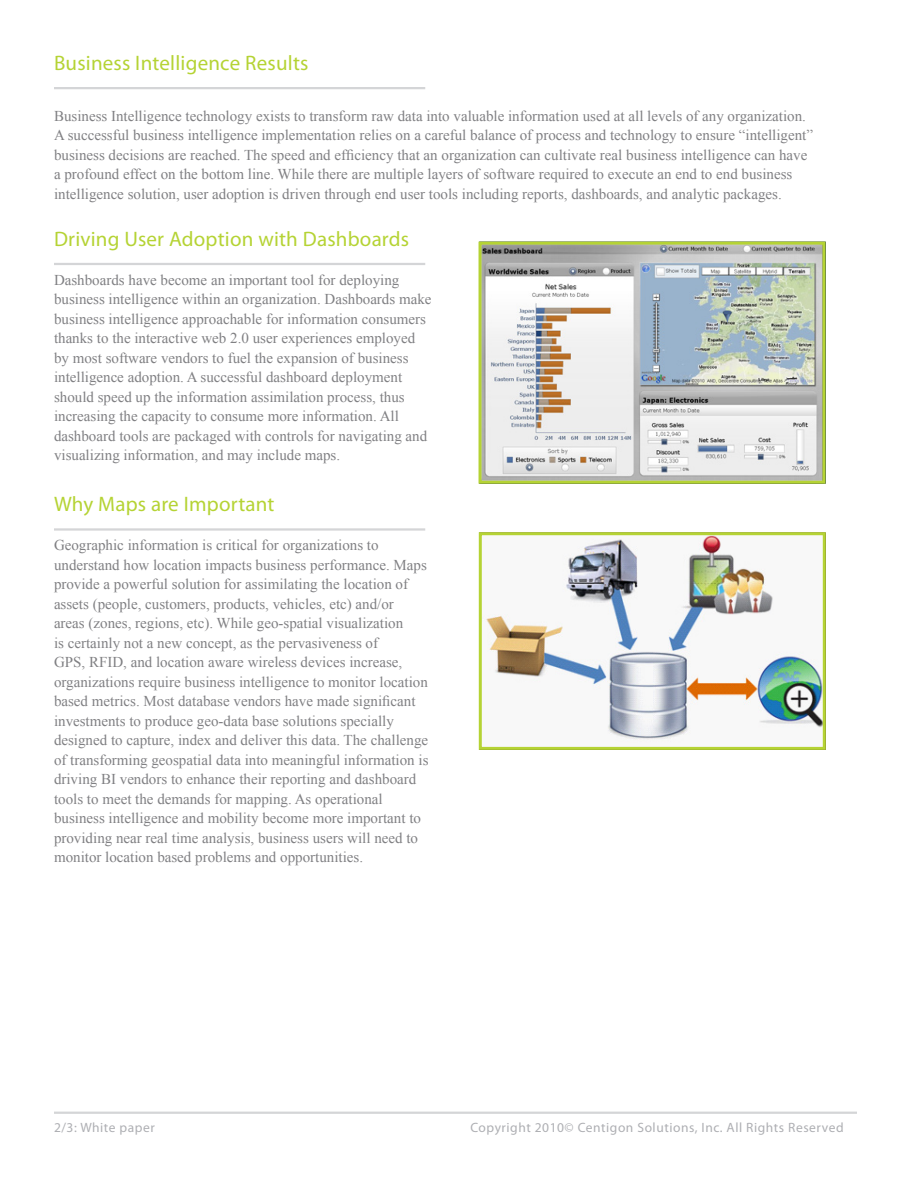
<style>
.page{position:relative;width:918px;height:1188px;background:#fff}
.page>*{position:absolute;margin:0;border:0;box-sizing:border-box;transform-origin:0 0}
.Centigon_Heading_01{font:21px "Myriad Pro";letter-spacing:.01em;color:#b5d334}
.Centigon_Body_01{font:21px "Myriad Pro";letter-spacing:.01em;color:#b5d334}
.Centigon_Body_01-2{font:15px/19.5px "Times New Roman";color:#808083}
.t1{font:13.5px "Myriad Pro";letter-spacing:.04em;color:#aeafb3}
</style>
<div class="page">
<hr style="left:54px;top:1112px;width:803px;height:2px;background:#d4d5d7">
<hr style="left:54px;top:87px;width:371px;height:2px;background:#d4d5d7">
<img style="left:486px;top:536px;width:336px;height:206px">
<img style="left:483px;top:246px;width:339px;height:234px">
<hr style="left:54px;top:263px;width:371px;height:2px;background:#d4d5d7">
<hr style="left:54px;top:528px;width:371px;height:3px;background:#d4d5d7">
<div style="left:479px;top:532px;width:347px;height:218px;border:3px solid #b5d334"></div>
<div style="left:479px;top:242px;width:347px;height:242px;border:3px solid #b5d334"></div>
<p class="Centigon_Heading_01" style="left:54px;top:50px;width:256px">Business Intelligence Results</p>
<p class="Centigon_Body_01-2" style="left:54px;top:106px;width:761px">Business Intelligence technology exists to transform raw data into valuable information used at all levels of any organization.<br>A successful business intelligence implementation relies on a careful balance of process and technology to ensure “intelligent” business decisions are reached. The speed and efficiency that an organization can cultivate real business intelligence can have a profound effect on the bottom line. While there are multiple layers of software required to execute an end to end business intelligence solution, user adoption is driven through end user tools including reports, dashboards, and analytic packages.</p>
<p class="Centigon_Heading_01" style="left:54px;top:226px;width:357px">Driving User Adoption with Dashboards</p>
<p class="Centigon_Body_01-2" style="left:54px;top:270px;width:379px">Dashboards have become an important tool for deploying business intelligence within an organization. Dashboards make business intelligence approachable for information consumers thanks to the interactive web 2.0 user experiences employed by most software vendors to fuel the expansion of business intelligence adoption. A successful dashboard deployment should speed up the information assimilation process, thus increasing the capacity to consume more information. All dashboard tools are packaged with controls for navigating and visualizing information, and may include maps.</p>
<p class="Centigon_Body_01" style="left:54px;top:491px;width:222px">Why Maps are Important</p>
<p class="Centigon_Body_01-2" style="left:54px;top:535px;width:376px">Geographic information is critical for organizations to understand how location impacts business performance. Maps provide a powerful solution for assimilating the location of assets (people, customers, products, vehicles, etc) and/or<br>areas (zones, regions, etc). While geo-spatial visualization<br>is certainly not a new concept, as the pervasiveness of<br>GPS, RFID, and location aware wireless devices increase, organizations require business intelligence to monitor location based metrics. Most database vendors have made significant investments to produce geo-data base solutions specially designed to capture, index and deliver this data. The challenge of transforming geospatial data into meaningful information is driving BI vendors to enhance their reporting and dashboard tools to meet the demands for mapping. As operational business intelligence and mobility become more important to providing near real time analysis, business users will need to monitor location based problems and opportunities.</p>
<p class="t1" style="left:54px;top:1120px;width:102px">2/3: White paper</p>
<p class="t1" style="left:470px;top:1120px;width:375px">Copyright 2010© Centigon Solutions, Inc. All Rights Reserved</p>
</div>
